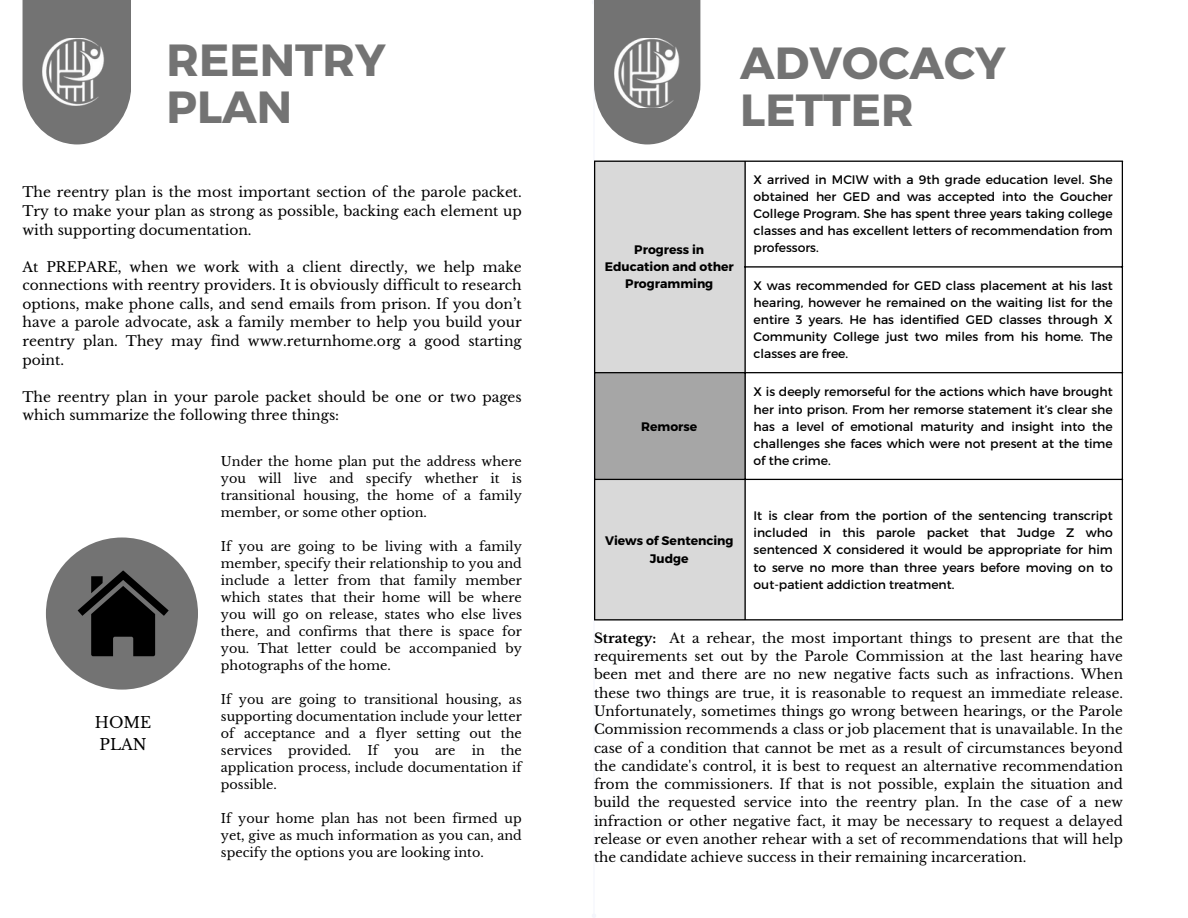
<style>
.page{position:relative;width:1188px;height:918px;background:#fff}
.page>*{position:absolute;margin:0;border:0;box-sizing:border-box;transform-origin:0 0}
.t1{font:700 45px/47.2px "Montserrat";color:#737373}
.t2{font:15.3px/21.1px "Libre Baskerville";color:#000}
.t3{font:13.8px/18.6px "Libre Baskerville";color:#000;text-align:justify}
.t4{font:13.5px/18.3px "Libre Baskerville";color:#000;text-align:justify}
.t5{font:12.75px/17px "Libre Baskerville";color:#000;text-align:justify}
.t6{font:12.3px/17.1px "Montserrat";color:#000;text-align:justify}
.t7{font:700 12.3px/17.1px "Montserrat";color:#000;text-align:center}
.s1{font-weight:700}
</style>
<div class="page">
<hr style="left:593px;top:5px;width:2px;height:909px;background:#f4f6fc">
<svg style="left:592px;top:914px;width:4px;height:4px"></svg>
<svg style="left:592px;top:0;width:108px;height:144px;background:#888"></svg>
<img style="left:614px;top:38px;width:71px;height:70px">
<div style="left:595px;top:162px;width:149px;height:457px;background:#d9d9d9"></div>
<div style="left:594px;top:372px;width:151px;height:108px;background:#a6a6a6"></div>
<hr style="left:594px;top:162px;width:1px;height:457px;background:#000">
<hr style="left:744px;top:162px;width:2px;height:457px;background:#000">
<hr style="left:1122px;top:162px;width:1px;height:457px;background:#000">
<hr style="left:594px;top:161px;width:529px;height:1px;background:#000">
<hr style="left:744px;top:266px;width:379px;height:2px;background:#000">
<hr style="left:594px;top:372px;width:529px;height:1px;background:#000">
<hr style="left:594px;top:479px;width:529px;height:1px;background:#000">
<hr style="left:594px;top:619px;width:529px;height:2px;background:#000">
<svg style="left:23px;top:0;width:108px;height:144px;background:#838383"></svg>
<img style="left:43px;top:38px;width:67px;height:67px">
<div style="left:46px;top:538px;width:152px;height:152px;background:#737373;border-radius:50%"></div>
<svg style="left:78px;top:571px;width:91px;height:85px"></svg>
<p class="t1" style="left:167px;top:34px;width:221px">REENTRY<br>PLAN</p>
<h1 class="t3" style="left:23px;top:183px;width:501px">The reentry plan is the most important section of the parole packet.<br>Try to make your plan as strong as possible, backing each element up with supporting documentation.</h1>
<p class="t3" style="left:23px;top:258px;width:501px">At PREPARE, when we work with a client directly, we help make connections with reentry providers. It is obviously difficult to research options, make phone calls, and send emails from prison. If you don’t have a parole advocate, ask a family member to help you build your reentry plan. They may find www.returnhome.org a good starting point.</p>
<p class="t3" style="left:23px;top:388px;width:501px">The reentry plan in your parole packet should be one or two pages which summarize the following three things:</p>
<p class="t2" style="left:95px;top:712px;width:58px">HOME<br>PLAN</p>
<p class="t5" style="left:221px;top:453px;width:302px">Under the home plan put the address where you will live and specify whether it is transitional housing, the home of a family member, or some other option.</p>
<p class="t5" style="left:221px;top:538px;width:302px">If you are going to be living with a family member, specify their relationship to you and include a letter from that family member which states that their home will be where you will go on release, states who else lives there, and confirms that there is space for you. That letter could be accompanied by photographs of the home.</p>
<p class="t5" style="left:221px;top:691px;width:302px">If you are going to transitional housing, as supporting documentation include your letter of acceptance and a flyer setting out the services</p>
<p class="t5" style="left:221px;top:742px;width:302px;text-indent:280px">the application process, include documentation if possible.</p>
<p class="t5" style="left:221px;top:810px;width:302px">If your home plan has not been firmed up yet, give as much information as you can, and specify the options you are looking into.</p>
<p class="t5" style="left:288px;top:742px;width:65px">provided.</p>
<p class="t5" style="left:367px;top:742px;width:12px">If</p>
<p class="t5" style="left:394px;top:742px;width:27px">you</p>
<p class="t5" style="left:435px;top:742px;width:22px">are</p>
<p class="t5" style="left:472px;top:742px;width:15px">in</p>
<p class="t1" style="left:740px;top:37px;width:267px">ADVOCACY<br>LETTER</p>
<p class="t7" style="left:605px;top:241px;width:131px">Progress in<br>Education and other<br>Programming</p>
<p class="t7" style="left:641px;top:417px;width:58px">Remorse</p>
<p class="t7" style="left:605px;top:532px;width:130px">Views of Sentencing<br>Judge</p>
<p class="t6" style="left:754px;top:171px;width:361px">X arrived in MCIW with a 9th grade education level. She obtained her GED and was accepted into the Goucher College Program. She has spent three years taking college classes and has excellent letters of recommendation from professors.</p>
<p class="t6" style="left:754px;top:276px;width:361px">X was recommended for GED class placement at his last hearing, however he remained on the waiting list for the entire 3 years. He has identified GED classes through X Community College just two miles from his home. The classes are free.</p>
<p class="t6" style="left:754px;top:383px;width:361px">X is deeply remorseful for the actions which have brought her into prison. From her remorse statement it’s clear she has a level of emotional maturity and insight into the challenges she faces which were not present at the time of the crime.</p>
<p class="t6" style="left:754px;top:507px;width:361px">It is clear from the portion of the sentencing transcript included in this parole packet that Judge Z who sentenced X considered it would be appropriate for him to serve no more than three years before moving on to out-patient addiction treatment.</p>
<h1 class="t4" style="left:594px;top:629px;width:531px"><span class="s1">Strategy:</span> At a rehear, the most important things to present are that the requirements set out by the Parole Commission at the last hearing have been met and there are no new negative facts such as infractions. When these two things are true, it is reasonable to request an immediate release.<br>Unfortunately, sometimes things go wrong between hearings, or the Parole Commission recommends a class or job placement that is unavailable. In the case of a condition that cannot be met as a result of circumstances beyond the candidate's control, it is best to request an alternative recommendation from the commissioners. If that is not possible, explain the situation and build the requested service into the reentry plan. In the case of a new infraction or other negative fact, it may be necessary to request a delayed release or even another rehear with a set of recommendations that will help the candidate achieve success in their remaining incarceration.</h1>
</div>
